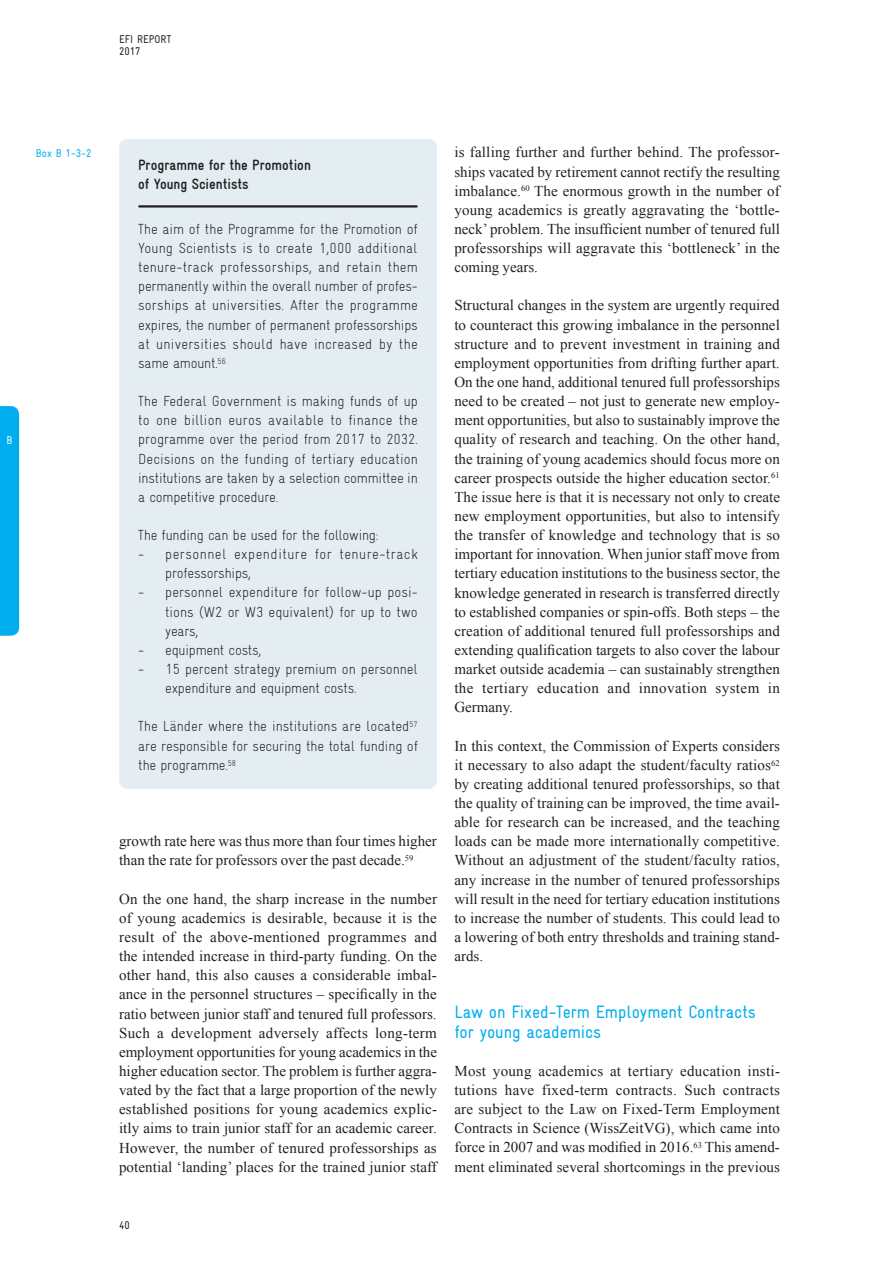
<style>
.page{position:relative;width:893px;height:1263px;background:#fff}
.page>*{position:absolute;margin:0;border:0;box-sizing:border-box;transform-origin:0 0}
.t1{font:condensed 18px/19.2px "Gravur";letter-spacing:-.005em;color:#00aeef}
.t2{font:15px/19.2px "Times New Roman";letter-spacing:.005em;color:#231f20;text-align:justify}
.t3{font:700 condensed 15px/19.2px "Gravur";color:#231f20}
.t4{font:300 condensed 14.7px/19.2px "Gravur";letter-spacing:-.01em;color:#231f20;text-align:justify}
.t5{font:300 condensed 14.7px/19.2px "Gravur";letter-spacing:.03em;color:#231f20}
.t6{font:condensed 11.25px/12px "Gravur";color:#231f20}
.t7{font:condensed 11.25px "Gravur";color:#00aeef}
.t8{font:condensed 11.25px "Gravur";color:#fff}
</style>
<div class="page">
<div style="left:0;top:406px;width:19px;height:230px;background:#00aeef"></div>
<div style="left:119px;top:139px;width:318px;height:650px;background:#e4edf2;border-radius:9px"></div>
<hr style="left:139px;top:205px;width:278px;height:3px;background:#231f20">
<p class="t6" style="left:119px;top:33px;width:54px">EFI Report<br>2017</p>
<p class="t7" style="left:36px;top:147px;width:57px">Box B 1-3-2</p>
<p class="t8" style="left:6px;top:434px;width:7px">B</p>
<p class="t3" style="left:138px;top:155px;width:174px">Programme for the Promotion of Young Scientists</p>
<p class="t4" style="left:138px;top:219px;width:281px">The aim of the Programme for the Promotion of Young Scientists is to create 1,000 additional tenure-track professorships, and retain them permanently within the overall number of profes&shy;sorships at universities. After the programme expires, the number of permanent professorships at universities should have increased by the same amount.<sup>56</sup></p>
<p class="t4" style="left:138px;top:391px;width:281px">The Federal Government is making funds of up to one billion euros available to finance the programme over the period from 2017 to 2032.<br>Decisions on the funding of tertiary education institutions are taken by a selection committee in a competitive procedure.</p>
<p class="t4" style="left:138px;top:525px;width:242px">The funding can be used for the following:</p>
<p class="t5" style="left:165px;top:544px;width:254px;text-indent:-27px">- personnel expenditure for tenure-track professorships,</p>
<p class="t4" style="left:165px;top:583px;width:254px;text-indent:-27px">- personnel expenditure for follow-up posi&shy;tions (W2 or W3 equivalent) for up to two years,</p>
<p class="t4" style="left:138px;top:640px;width:125px">- equipment costs,</p>
<p class="t4" style="left:165px;top:659px;width:254px;text-indent:-27px">- 15 percent strategy premium on personnel expenditure and equipment costs.</p>
<p class="t4" style="left:138px;top:717px;width:281px">The Länder where the institutions are located<sup>57 </sup>are responsible for securing the total funding of the programme.<sup>58</sup></p>
<p class="t2" style="left:119px;top:831px;width:319px">growth rate here was thus more than four times higher than the rate for professors over the past decade.<sup>59</sup></p>
<p class="t2" style="left:119px;top:889px;width:319px">On the one hand, the sharp increase in the number of young academics is desirable, because it is the result of the above-mentioned programmes and the intended increase in third-party funding. On the other hand, this also causes a considerable imbal&shy;ance in the personnel structures – specifically in the ratio between junior staff and tenured full professors.<br>Such a development adversely affects long-term employment opportunities for young academics in the higher education sector. The problem is further aggra&shy;vated by the fact that a large proportion of the newly established positions for young academics explic&shy;itly aims to train junior staff for an academic career.<br>However, the number of tenured professorships as potential ‘landing’ places for the trained junior staff</p>
<p class="t2" style="left:454px;top:143px;width:327px">is falling further and further behind. The professor&shy;ships vacated by retirement cannot rectify the resulting imbalance.<sup>60</sup> The enormous growth in the number of young academics is greatly aggravating the ‘bottle&shy;neck’ problem. The insufficient number of tenured full professorships will aggravate this ‘bottleneck’ in the coming years.</p>
<p class="t2" style="left:454px;top:296px;width:327px">Structural changes in the system are urgently required to counteract this growing imbalance in the personnel structure and to prevent investment in training and employment opportunities from drifting further apart.<br>On the one hand, additional tenured full professorships need to be created – not just to generate new employ&shy;ment opportunities, but also to sustainably improve the quality of research and teaching. On the other hand, the training of young academics should focus more on career prospects outside the higher education sector.<sup>61<br></sup>The issue here is that it is necessary not only to create new employment opportunities, but also to intensify the transfer of knowledge and technology that is so important for innovation. When junior staff move from tertiary education institutions to the business sector, the knowledge generated in research is transferred directly to established companies or spin-offs. Both steps – the creation of additional tenured full professorships and extending qualification targets to also cover the labour market outside academia – can sustainably strengthen the tertiary education and innovation system in Germany.</p>
<p class="t2" style="left:454px;top:736px;width:327px">In this context, the Commission of Experts considers it necessary to also adapt the student/faculty ratios<sup>62 </sup>by creating additional tenured professorships, so that the quality of training can be improved, the time avail&shy;able for research can be increased, and the teaching loads can be made more internationally competitive.<br>Without an adjustment of the student/faculty ratios, any increase in the number of tenured professorships will result in the need for tertiary education institutions to increase the number of students. This could lead to a lowering of both entry thresholds and training stand&shy;ards.</p>
<p class="t1" style="left:454px;top:1003px;width:303px">Law on Fixed-Term Employment Contracts for young academics</p>
<p class="t2" style="left:454px;top:1061px;width:327px">Most young academics at tertiary education insti&shy;tutions have fixed-term contracts. Such contracts are subject to the Law on Fixed-Term Employment Contracts in Science (WissZeitVG), which came into force in 2007 and was modified in 2016.<sup>63</sup> This amend&shy;ment eliminated several shortcomings in the previous</p>
<p class="t6" style="left:119px;top:1219px;width:12px">40</p>
</div>
